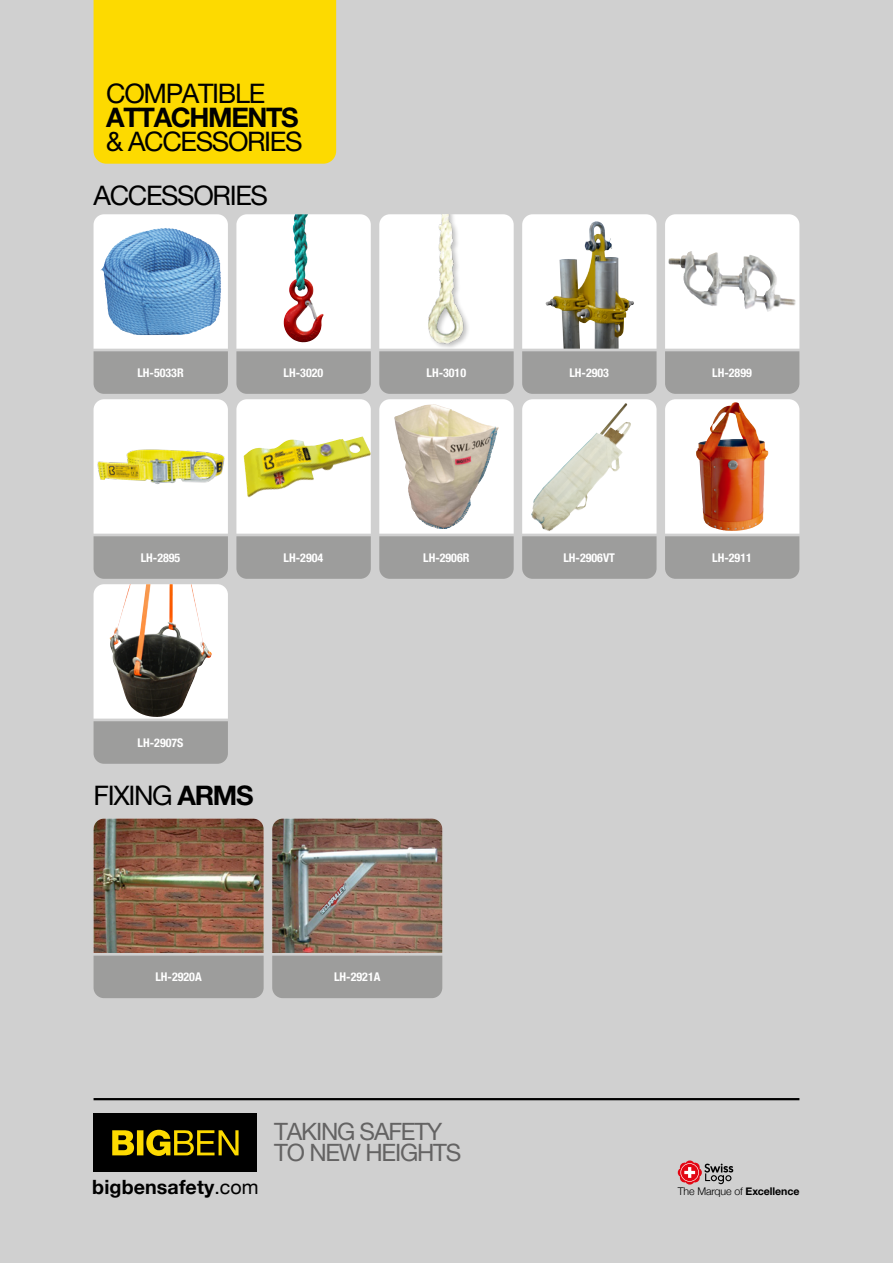
<style>
.page{position:relative;width:893px;height:1263px;background:#d0d0d0}
.page>*{position:absolute;margin:0;border:0;box-sizing:border-box;transform-origin:0 0}
.t1{font:27px/53.7px "Helvetica Neue LT Pro";letter-spacing:-.05em;color:#000}
.t2{font:700 27px "Helvetica Neue LT Pro";letter-spacing:-.05em;color:#000}
.t3{font:24px/21px "Helvetica Neue LT Pro";letter-spacing:-.05em;color:#646363}
.t4{font:700 19.65px "Helvetica Neue";letter-spacing:.005em;color:#000}
.t5{font:700 condensed 12px "Helvetica Neue";color:#fff}
.t6{font:300 10.65px "Helvetica Neue";letter-spacing:-.01em;color:#000}
.s1{font-weight:700}
.s2{font-weight:400}
</style>
<div class="page">
<div style="left:94px;top:1112px;width:163px;height:59px;background:#000"></div>
<svg style="left:112px;top:1130px;width:127px;height:26px"></svg>
<hr style="left:94px;top:1098px;width:705px;height:2px;background:#000">
<svg style="left:678px;top:1160px;width:55px;height:24px"></svg>
<div style="left:94px;top:0;width:242px;height:164px;background:#fdda00"></div>
<svg style="left:236px;top:214px;width:135px;height:365px;background:#dad9d8"></svg>
<img style="left:244px;top:436px;width:127px;height:62px">
<svg style="left:379px;top:214px;width:135px;height:365px;background:#d9d6d2"></svg>
<img style="left:406px;top:404px;width:27px;height:8px">
<svg style="left:522px;top:214px;width:135px;height:365px;background:#d3d3cc"></svg>
<img style="left:604px;top:403px;width:22px;height:25px">
<svg style="left:665px;top:214px;width:134px;height:365px;background:#d9cac5"></svg>
<img style="left:716px;top:402px;width:19px;height:14px">
<svg style="left:94px;top:214px;width:134px;height:550px;background:#bcc3c3"></svg>
<img style="left:191px;top:584px;width:12px;height:68px">
<div style="left:94px;top:955px;width:170px;height:43px;background:#9d9d9c"></div>
<img style="left:94px;top:818px;width:170px;height:135px">
<div style="left:272px;top:955px;width:170px;height:43px;background:#9d9d9c"></div>
<img style="left:272px;top:818px;width:170px;height:135px">
<h1 class="t1" style="left:106px;top:66px;width:160px">COMPATIBLE</h1>
<h1 class="t2" style="left:106px;top:101px;width:194px">ATTACHMENTS</h1>
<h1 class="t1" style="left:94px;top:114px;width:211px;text-indent:13px">&amp; ACCESSORIES<br>ACCESSORIES</h1>
<p class="t5" style="left:137px;top:363px;width:48px">LH-5033R</p>
<p class="t5" style="left:284px;top:363px;width:41px">LH-3020</p>
<p class="t5" style="left:426px;top:363px;width:41px">LH-3010</p>
<p class="t5" style="left:569px;top:363px;width:41px">LH-2903</p>
<p class="t5" style="left:712px;top:363px;width:41px">LH-2899</p>
<p class="t5" style="left:141px;top:548px;width:41px">LH-2895</p>
<p class="t5" style="left:284px;top:548px;width:41px">LH-2904</p>
<p class="t5" style="left:423px;top:548px;width:48px">LH-2906R</p>
<p class="t5" style="left:563px;top:548px;width:53px">LH-2906VT</p>
<p class="t5" style="left:712px;top:548px;width:41px">LH-2911</p>
<p class="t5" style="left:138px;top:732px;width:47px">LH-2907S</p>
<h1 class="t1" style="left:94px;top:768px;width:161px">FIXING <span class="s1">ARMS</span></h1>
<p class="t5" style="left:155px;top:967px;width:48px">LH-2920A</p>
<p class="t5" style="left:334px;top:967px;width:48px">LH-2921A</p>
<h2 class="t3" style="left:274px;top:1120px;width:189px">TAKING SAFETY<br>TO NEW HEIGHTS</h2>
<h3 class="t4" style="left:92px;top:1172px;width:168px">bigbensafety<span class="s2">.com</span></h3>
<p class="t6" style="left:678px;top:1185px;width:123px">The Marque of <span class="s1">Excellence</span></p>
</div>
